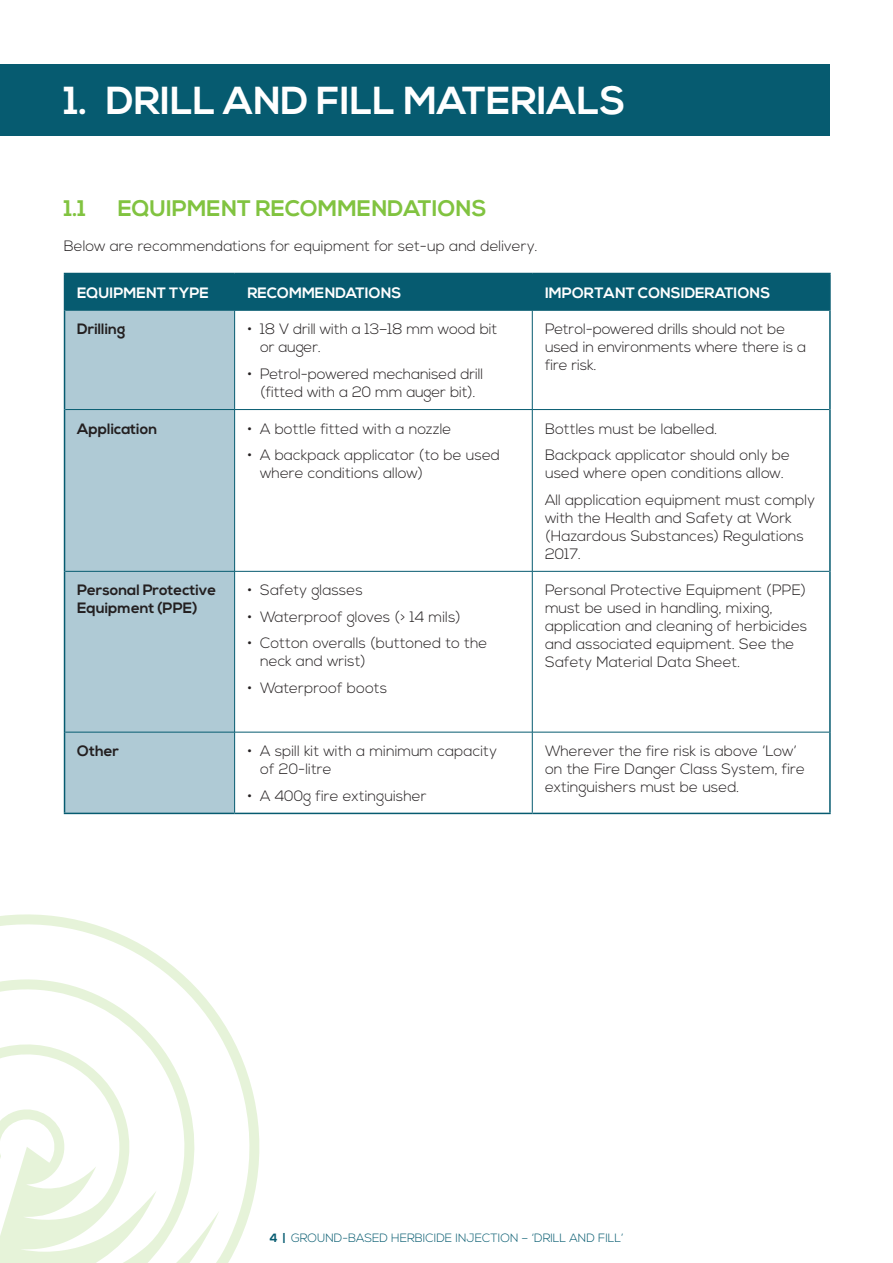
<style>
.page{position:relative;width:893px;height:1263px;background:#fff}
.page>*{position:absolute;margin:0;border:0;box-sizing:border-box;transform-origin:0 0}
.t1{font:700 39px "Nexa";color:#fff}
.HEAD{font:700 22.5px "Nexa";color:#81c340}
.BULLETS{font:300 15px/18px "Nexa";color:#231f20}
.t2{font:700 15px/18px "Nexa";color:#231f20}
.t3{font:700 15px "Nexa";color:#fff}
.t4{font:300 12px "Nexa";color:#065b70}
.s1{font-weight:700}
</style>
<div class="page">
<svg style="left:0;top:914px;width:260px;height:349px"></svg>
<div style="left:0;top:64px;width:829px;height:72px;background:#065b70"></div>
<div style="left:65px;top:274px;width:764px;height:36px;background:#065b70"></div>
<div style="left:65px;top:311px;width:169px;height:502px;background:#afcad5"></div>
<hr style="left:234px;top:274px;width:1px;height:36px;background:#065b70">
<hr style="left:532px;top:274px;width:1px;height:36px;background:#065b70">
<hr style="left:65px;top:310px;width:170px;height:1px;background:#065b70">
<hr style="left:235px;top:310px;width:297px;height:1px;background:#065b70">
<hr style="left:234px;top:310px;width:1px;height:99px;background:#065b70">
<hr style="left:532px;top:310px;width:297px;height:1px;background:#065b70">
<hr style="left:532px;top:310px;width:1px;height:99px;background:#065b70">
<hr style="left:65px;top:409px;width:170px;height:1px;background:#065b70">
<hr style="left:235px;top:409px;width:297px;height:1px;background:#065b70">
<hr style="left:234px;top:410px;width:1px;height:161px;background:#065b70">
<hr style="left:532px;top:409px;width:297px;height:1px;background:#065b70">
<hr style="left:532px;top:410px;width:1px;height:161px;background:#065b70">
<hr style="left:65px;top:571px;width:170px;height:1px;background:#065b70">
<hr style="left:235px;top:571px;width:297px;height:1px;background:#065b70">
<hr style="left:234px;top:571px;width:1px;height:161px;background:#065b70">
<hr style="left:532px;top:571px;width:297px;height:1px;background:#065b70">
<hr style="left:532px;top:571px;width:1px;height:161px;background:#065b70">
<hr style="left:65px;top:732px;width:170px;height:1px;background:#065b70">
<hr style="left:235px;top:732px;width:297px;height:1px;background:#065b70">
<hr style="left:234px;top:732px;width:1px;height:81px;background:#065b70">
<hr style="left:532px;top:732px;width:297px;height:1px;background:#065b70">
<hr style="left:532px;top:732px;width:1px;height:81px;background:#065b70">
<hr style="left:64px;top:273px;width:171px;height:1px;background:#065b70">
<hr style="left:64px;top:274px;width:1px;height:36px;background:#065b70">
<hr style="left:235px;top:273px;width:297px;height:1px;background:#065b70">
<hr style="left:532px;top:273px;width:299px;height:1px;background:#065b70">
<hr style="left:829px;top:274px;width:2px;height:36px;background:#065b70">
<hr style="left:64px;top:310px;width:1px;height:99px;background:#065b70">
<hr style="left:829px;top:310px;width:2px;height:99px;background:#065b70">
<hr style="left:64px;top:409px;width:1px;height:162px;background:#065b70">
<hr style="left:829px;top:409px;width:2px;height:162px;background:#065b70">
<hr style="left:64px;top:571px;width:1px;height:161px;background:#065b70">
<hr style="left:829px;top:571px;width:2px;height:161px;background:#065b70">
<hr style="left:64px;top:732px;width:1px;height:81px;background:#065b70">
<hr style="left:829px;top:732px;width:2px;height:81px;background:#065b70">
<hr style="left:64px;top:813px;width:171px;height:1px;background:#065b70">
<hr style="left:235px;top:813px;width:297px;height:1px;background:#065b70">
<hr style="left:532px;top:813px;width:299px;height:1px;background:#065b70">
<p class="t1" style="left:64px;top:78px;width:563px">1. DRILL AND FILL MATERIALS</p>
<p class="HEAD" style="left:64px;top:195px;width:24px">1.1</p>
<p class="HEAD" style="left:118px;top:195px;width:370px">EQUIPMENT RECOMMENDATIONS</p>
<p class="BULLETS" style="left:64px;top:238px;width:475px">Below are recommendations for equipment for set-up and delivery.</p>
<p class="t3" style="left:77px;top:284px;width:133px">EQUIPMENT TYPE</p>
<p class="t3" style="left:247px;top:284px;width:156px">RECOMMENDATIONS</p>
<p class="t3" style="left:545px;top:284px;width:227px">IMPORTANT CONSIDERATIONS</p>
<p class="t2" style="left:77px;top:321px;width:49px">Drilling</p>
<p class="BULLETS" style="left:260px;top:321px;width:239px;text-indent:-13px">• 18 V drill with a 13–18 mm wood bit or auger.</p>
<p class="BULLETS" style="left:247px;top:365px;width:237px;text-align:center">• Petrol-powered mechanised drill (fitted with a 20 mm auger bit).</p>
<p class="BULLETS" style="left:545px;top:321px;width:263px">Petrol-powered drills should not be used in environments where there is a fire risk.</p>
<p class="t2" style="left:77px;top:420px;width:81px">Application</p>
<p class="BULLETS" style="left:247px;top:420px;width:206px">• A bottle fitted with a nozzle</p>
<p class="BULLETS" style="left:260px;top:447px;width:242px;text-indent:-13px">• A backpack applicator (to be used where conditions allow)</p>
<p class="t2" style="left:77px;top:582px;width:140px">Personal Protective<br>Equipment (PPE)</p>
<p class="BULLETS" style="left:247px;top:582px;width:117px">• Safety glasses</p>
<p class="BULLETS" style="left:247px;top:608px;width:215px">• Waterproof gloves (&gt; 14 mils)</p>
<p class="BULLETS" style="left:260px;top:635px;width:229px;text-indent:-13px">• Cotton overalls (buttoned to the neck and wrist)</p>
<p class="BULLETS" style="left:247px;top:679px;width:141px">• Waterproof boots</p>
<p class="t2" style="left:77px;top:742px;width:43px">Other</p>
<p class="BULLETS" style="left:260px;top:743px;width:238px;text-indent:-13px">• A spill kit with a minimum capacity of 20-litre</p>
<p class="BULLETS" style="left:247px;top:787px;width:181px">• A 400g fire extinguisher</p>
<p class="BULLETS" style="left:545px;top:420px;width:174px">Bottles must be labelled.</p>
<p class="BULLETS" style="left:545px;top:447px;width:247px">Backpack applicator should only be used where open conditions allow.</p>
<p class="BULLETS" style="left:545px;top:491px;width:272px">All application equipment must comply with the Health and Safety at Work (Hazardous Substances) Regulations<br>2017.</p>
<p class="BULLETS" style="left:545px;top:582px;width:264px">Personal Protective Equipment (PPE) must be used in handling, mixing, application and cleaning of herbicides and associated equipment. See the Safety Material Data Sheet.</p>
<p class="BULLETS" style="left:545px;top:743px;width:261px">Wherever the fire risk is above ‘Low’ on the Fire Danger Class System, fire extinguishers must be used.</p>
<p class="t4" style="left:269px;top:1231px;width:355px"><span class="s1">4 |</span> GROUND-BASED HERBICIDE INJECTION – ‘DRILL AND FILL’</p>
</div>
